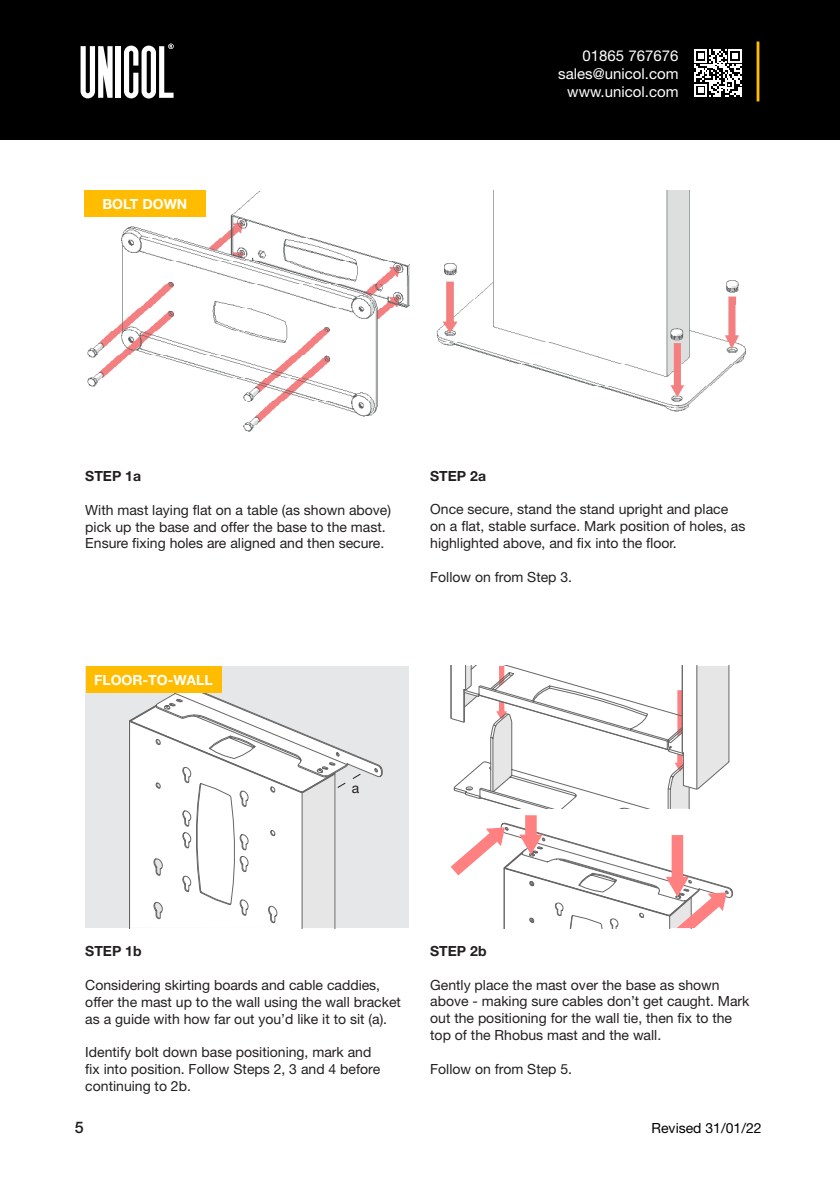
<style>
.page{position:relative;width:840px;height:1191px;background:#fff}
.page>*{position:absolute;margin:0;border:0;box-sizing:border-box;transform-origin:0 0}
.t1{font:500 16px "Helvetica Neue";color:#231f20}
.t2{font:15px/18px "Helvetica Neue";color:#fff;text-align:right}
.t3{font:14px/16.8px "Helvetica Neue";color:#231f20}
.t4{font:700 14px "Helvetica Neue";color:#231f20}
.t5{font:700 14px "Helvetica Neue";color:#fff}
.t6{font:14px "Helvetica Neue";color:#000}
</style>
<div class="page">
<div style="left:0;top:0;width:839px;height:140px;background:#000"></div>
<svg style="left:124px;top:44px;width:49px;height:54px"></svg>
<div style="left:116px;top:46px;width:5px;height:52px;background:#fff"></div>
<svg style="left:80px;top:46px;width:32px;height:52px"></svg>
<hr style="left:756px;top:41px;width:3px;height:60px;background:#ffbc00">
<svg style="left:694px;top:49px;width:47px;height:48px"></svg>
<div style="left:85px;top:666px;width:324px;height:262px;background:#e6e7e9"></div>
<img style="left:87px;top:191px;width:322px;height:241px">
<img style="left:436px;top:191px;width:310px;height:221px">
<svg style="left:129px;top:720px;width:206px;height:208px"></svg>
<svg style="left:450px;top:666px;width:282px;height:262px"></svg>
<div style="left:84px;top:190px;width:122px;height:27px;background:#ffbc00"></div>
<div style="left:86px;top:666px;width:135px;height:26px;background:#ffbc00"></div>
<svg style="left:130px;top:667px;width:252px;height:126px"></svg>
<p class="t5" style="left:102px;top:195px;width:86px">BOLT DOWN</p>
<p class="t2" style="left:558px;top:46px;width:122px">01865 767676 sales@unicol.com www.unicol.com</p>
<p class="t4" style="left:85px;top:467px;width:57px">STEP 1a</p>
<p class="t3" style="left:85px;top:501px;width:307px">With mast laying flat on a table (as shown above) pick up the base and offer the base to the mast.<br>Ensure fixing holes are aligned and then secure.</p>
<p class="t5" style="left:94px;top:671px;width:120px">FLOOR-TO-WALL</p>
<p class="t4" style="left:430px;top:467px;width:57px">STEP 2a</p>
<p class="t3" style="left:430px;top:501px;width:316px">Once secure, stand the stand upright and place on a flat, stable surface. Mark position of holes, as highlighted above, and fix into the floor.</p>
<p class="t3" style="left:430px;top:568px;width:143px">Follow on from Step 3.</p>
<p class="t3" style="left:351px;top:779px;width:9px">a</p>
<p class="t4" style="left:85px;top:942px;width:58px">STEP 1b</p>
<p class="t3" style="left:85px;top:976px;width:317px">Considering skirting boards and cable caddies, offer the mast up to the wall using the wall bracket as a guide with how far out you’d like it to sit (a).</p>
<p class="t3" style="left:85px;top:1043px;width:296px">Identify bolt down base positioning, mark and fix into position. Follow Steps 2, 3 and 4 before continuing to 2b.</p>
<p class="t4" style="left:430px;top:942px;width:58px">STEP 2b</p>
<p class="t3" style="left:430px;top:976px;width:321px">Gently place the mast over the base as shown above - making sure cables don’t get caught. Mark out the positioning for the wall tie, then fix to the top of the Rhobus mast and the wall.</p>
<p class="t3" style="left:430px;top:1060px;width:143px">Follow on from Step 5.</p>
<p class="t1" style="left:75px;top:1118px;width:10px">5</p>
<p class="t6" style="left:651px;top:1120px;width:111px">Revised 31/01/22</p>
</div>
